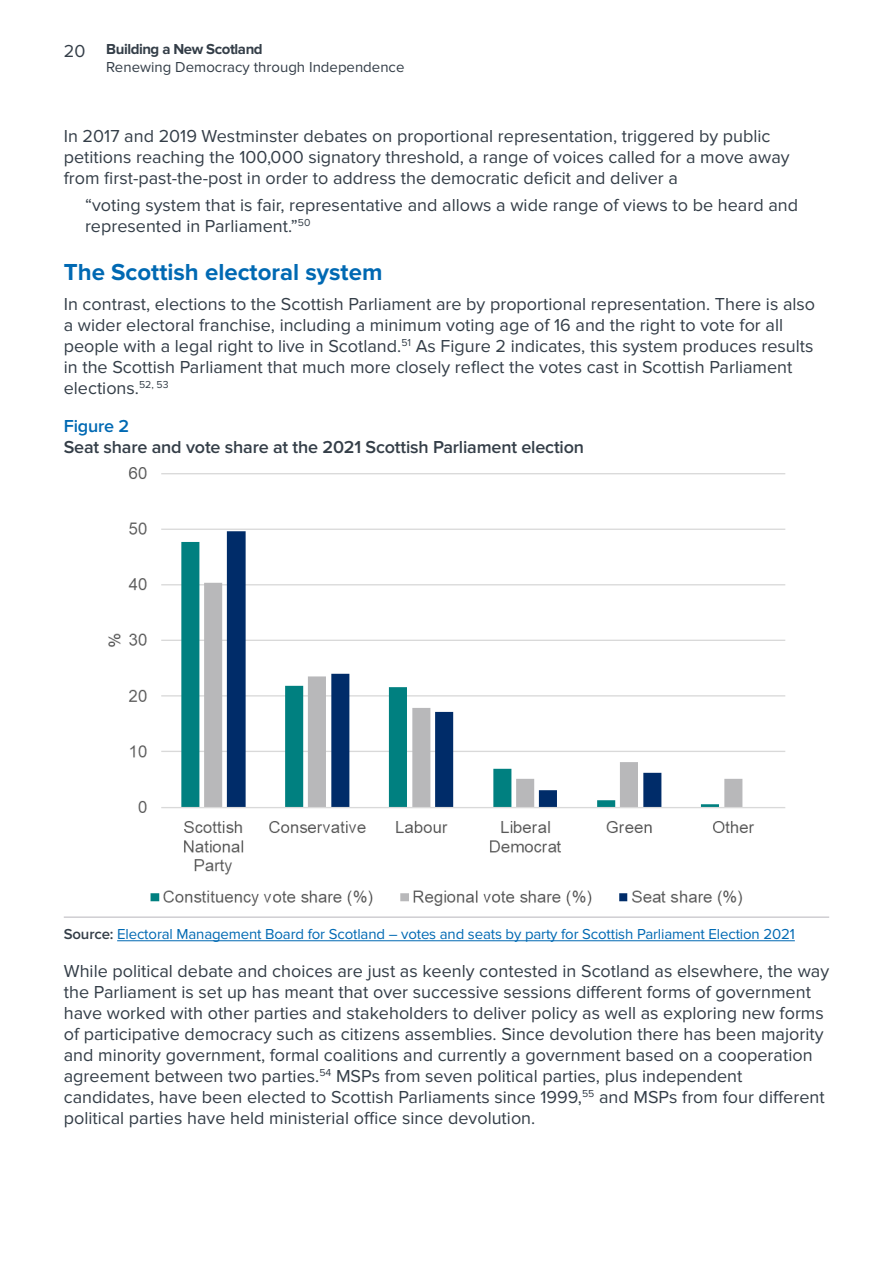
<style>
.page{position:relative;width:893px;height:1263px;background:#fff}
.page>*{position:absolute;margin:0;border:0;box-sizing:border-box;transform-origin:0 0}
.Head_Bold_Blue{font:700 24px "Proxima Nova";color:#0069b3}
.Body_Txt{font:18px/21px "Proxima Nova";color:#343e48}
.t1{font:600 18px "Proxima Nova";letter-spacing:-.01em;color:#343e48}
.t2{font:600 18px "Proxima Nova";letter-spacing:-.01em;color:#0069b3}
.Source{font:15px "Proxima Nova";letter-spacing:-.01em;color:#0069b3}
.t3{font:15px "Proxima Nova";color:#343e48}
.t4{font:700 15px "Proxima Nova";letter-spacing:-.03em;color:#343e48}
.s1{font-weight:600;color:#343e48}
</style>
<div class="page">
<hr style="left:64px;top:917px;width:765px;height:1px;background:#b7b6bb">
<hr style="left:117px;top:940px;width:678px;height:1px;background:#0069b3">
<img style="left:108px;top:467px;width:678px;height:439px">
<p class="Body_Txt" style="left:64px;top:41px;width:23px">20</p>
<p class="t4" style="left:106px;top:41px;width:158px">Building a New Scotland</p>
<p class="t3" style="left:106px;top:59px;width:300px">Renewing Democracy through Independence</p>
<p class="Body_Txt" style="left:64px;top:126px;width:727px">In 2017 and 2019 Westminster debates on proportional representation, triggered by public petitions reaching the 100,000 signatory threshold, a range of voices called for a move away from first-past-the-post in order to address the democratic deficit and deliver a</p>
<p class="Body_Txt" style="left:85px;top:195px;width:715px">“voting system that is fair, representative and allows a wide range of views to be heard and represented in Parliament.”<sup>50</sup></p>
<p class="Head_Bold_Blue" style="left:64px;top:259px;width:320px">The Scottish electoral system</p>
<p class="Body_Txt" style="left:64px;top:294px;width:753px">In contrast, elections to the Scottish Parliament are by proportional representation. There is also a wider electoral franchise, including a minimum voting age of 16 and the right to vote for all people with a legal right to live in Scotland.<sup>51</sup> As Figure 2 indicates, this system produces results in the Scottish Parliament that much more closely reflect the votes cast in Scottish Parliament elections.<sup>52,</sup> <sup>53</sup></p>
<p class="t2" style="left:64px;top:416px;width:67px">Figure 2</p>
<p class="t1" style="left:64px;top:437px;width:522px">Seat share and vote share at the 2021 Scottish Parliament election</p>
<p class="Source" style="left:64px;top:925px;width:733px"><span class="s1">Source:</span> Electoral Management Board for Scotland – votes and seats by party for Scottish Parliament Election 2021</p>
<p class="Body_Txt" style="left:64px;top:960px;width:767px">While political debate and choices are just as keenly contested in Scotland as elsewhere, the way the Parliament is set up has meant that over successive sessions different forms of government have worked with other parties and stakeholders to deliver policy as well as exploring new forms of participative democracy such as citizens assemblies. Since devolution there has been majority and minority government, formal coalitions and currently a government based on a cooperation agreement between two parties.<sup>54</sup> MSPs from seven political parties, plus independent candidates, have been elected to Scottish Parliaments since 1999,<sup>55</sup> and MSPs from four different political parties have held ministerial office since devolution.</p>
</div>
